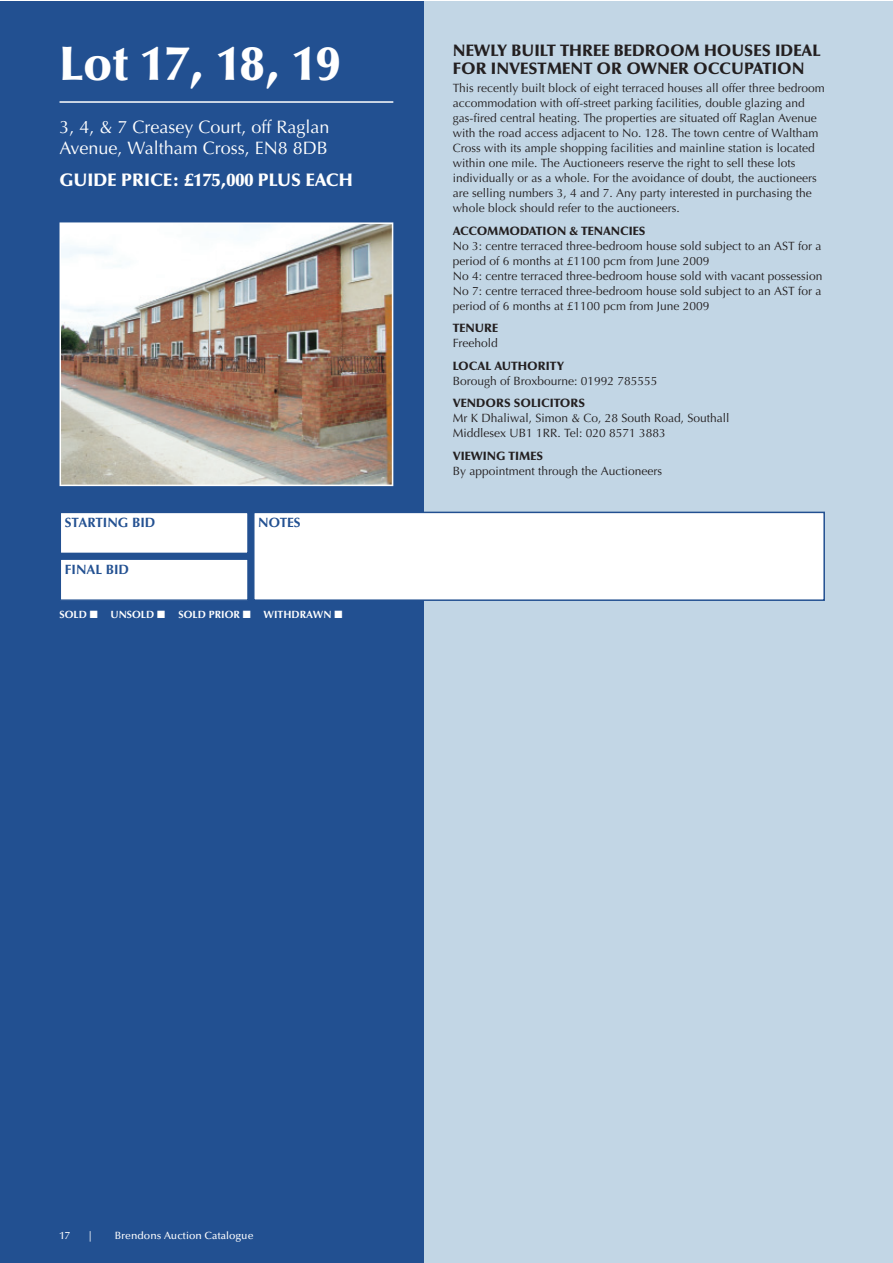
<style>
.page{position:relative;width:893px;height:1263px;background:#fff}
.page>*{position:absolute;margin:0;border:0;box-sizing:border-box;transform-origin:0 0}
.t1{font:900 48px "Optima";color:#fff}
.t2{font:18px/21px "Optima";color:#fff}
.t3{font:900 18px "Optima";color:#fff}
.t4{font:900 16.5px/18px "Optima";color:#231f20}
.t5{font:700 13.5px "Optima";color:#225091}
.t6{font:12px/15px "Optima";color:#231f20}
.t7{font:900 12px "Optima";color:#231f20}
.t8{font:700 10.5px "Optima";color:#fff}
.t9{font:500 10.5px "Optima";color:#fff}
</style>
<div class="page">
<div style="left:0;top:1px;width:893px;height:1262px;background:#c2d6e5"></div>
<div style="left:0;top:1px;width:423px;height:1262px;background:#225091"></div>
<img style="left:63px;top:225px;width:327px;height:258px">
<div style="left:60px;top:222px;width:333px;height:264px;border:2px solid #fff"></div>
<div style="left:60px;top:512px;width:188px;height:41px;background:#fff"></div>
<div style="left:60px;top:512px;width:189px;height:42px;border:2px solid #225091"></div>
<div style="left:254px;top:512px;width:570px;height:88px;background:#fff"></div>
<div style="left:253px;top:512px;width:572px;height:89px;border:2px solid #225091"></div>
<div style="left:60px;top:559px;width:188px;height:41px;background:#fff"></div>
<div style="left:60px;top:558px;width:189px;height:43px;border:2px solid #225091"></div>
<hr style="left:60px;top:101px;width:333px;height:2px;background:#fff">
<h1 class="t1" style="left:60px;top:44px;width:282px">Lot 17, 18, 19</h1>
<h2 class="t2" style="left:60px;top:118px;width:272px">3, 4, &amp; 7 Creasey Court, off Raglan<br>Avenue, Waltham Cross, EN8 8DB</h2>
<h2 class="t3" style="left:60px;top:172px;width:295px">GUIDE PRICE: £175,000 PLUS EACH</h2>
<p class="t5" style="left:65px;top:517px;width:92px">STARTING BID</p>
<p class="t5" style="left:65px;top:564px;width:66px">FINAL BID</p>
<p class="t5" style="left:258px;top:517px;width:44px">NOTES</p>
<p class="t8" style="left:60px;top:610px;width:107px">SOLD ■ UNSOLD ■</p>
<p class="t8" style="left:179px;top:610px;width:165px">SOLD PRIOR ■ WITHDRAWN ■</p>
<h3 class="t4" style="left:453px;top:43px;width:369px">NEWLY BUILT THREE BEDROOM HOUSES IDEAL<br>FOR INVESTMENT OR OWNER OCCUPATION</h3>
<p class="t6" style="left:453px;top:82px;width:373px">This recently built block of eight terraced houses all offer three bedroom accommodation with off-street parking facilities, double glazing and gas-fired central heating. The properties are situated off Raglan Avenue with the road access adjacent to No. 128. The town centre of Waltham Cross with its ample shopping facilities and mainline station is located within one mile. The Auctioneers reserve the right to sell these lots individually or as a whole. For the avoidance of doubt, the auctioneers are selling numbers 3, 4 and 7. Any party interested in purchasing the whole block should refer to the auctioneers.</p>
<p class="t7" style="left:453px;top:226px;width:194px">ACCOMMODATION &amp; TENANCIES</p>
<p class="t6" style="left:453px;top:240px;width:371px">No 3: centre terraced three-bedroom house sold subject to an AST for a period of 6 months at £1100 pcm from June 2009<br>No 4: centre terraced three-bedroom house sold with vacant possession No 7: centre terraced three-bedroom house sold subject to an AST for a period of 6 months at £1100 pcm from June 2009</p>
<p class="t7" style="left:453px;top:323px;width:47px">TENURE</p>
<p class="t6" style="left:453px;top:337px;width:46px">Freehold</p>
<p class="t7" style="left:453px;top:361px;width:113px">LOCAL AUTHORITY</p>
<p class="t6" style="left:453px;top:374px;width:206px">Borough of Broxbourne: 01992 785555</p>
<p class="t7" style="left:453px;top:398px;width:134px">VENDORS SOLICITORS</p>
<p class="t6" style="left:453px;top:412px;width:278px">Mr K Dhaliwal, Simon &amp; Co, 28 South Road, Southall<br>Middlesex UB1 1RR. Tel: 020 8571 3883</p>
<p class="t7" style="left:453px;top:451px;width:92px">VIEWING TIMES</p>
<p class="t6" style="left:453px;top:464px;width:211px">By appointment through the Auctioneers</p>
<p class="t9" style="left:60px;top:1231px;width:12px">17</p>
<p class="t9" style="left:89px;top:1231px;width:4px">|</p>
<p class="t9" style="left:115px;top:1231px;width:140px">Brendons Auction Catalogue</p>
</div>
